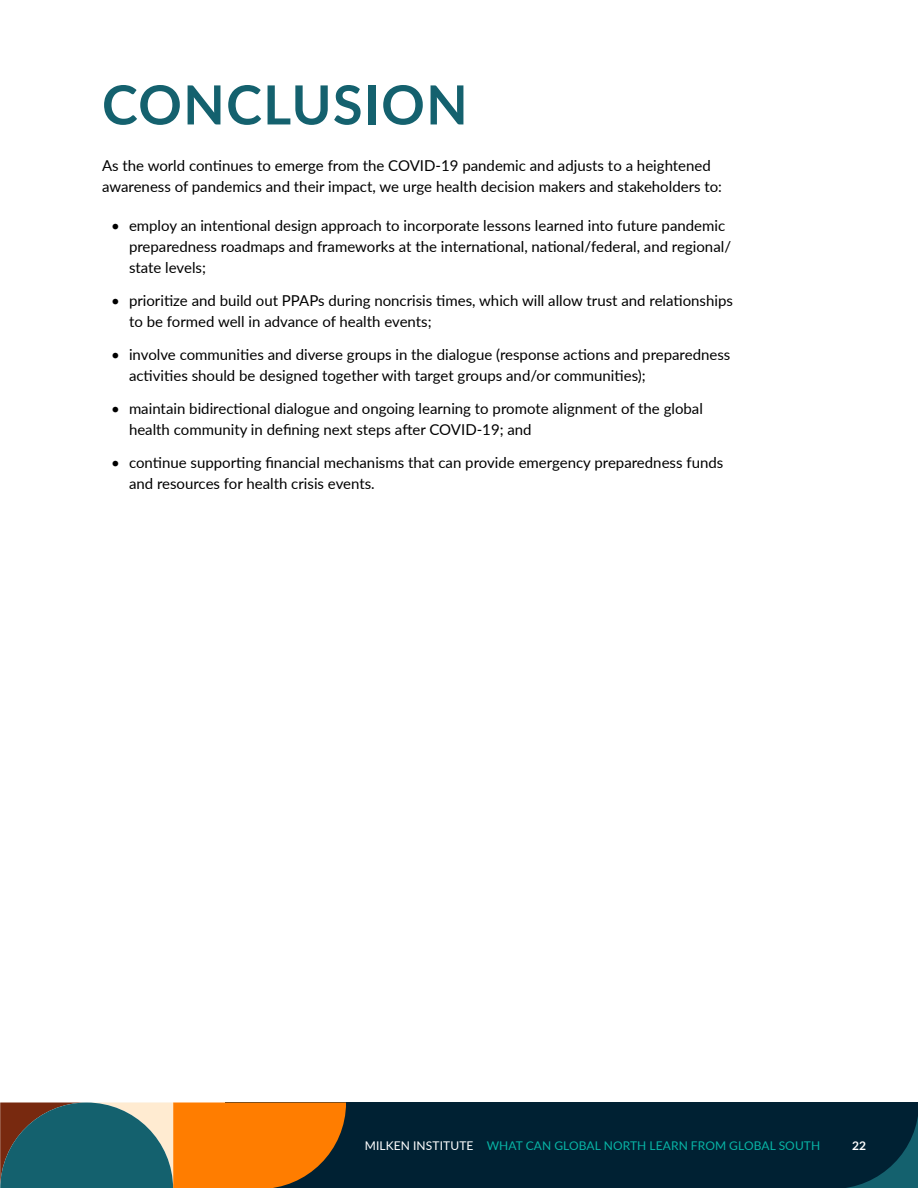
<style>
.page{position:relative;width:918px;height:1188px;background:#fff}
.page>*{position:absolute;margin:0;border:0;box-sizing:border-box;transform-origin:0 0}
.t1{font:700 54px "Lato";letter-spacing:.025em;color:#14616e}
.t2{font:15px/21px "Lato";color:#000}
.t3{font:12px "Lato";letter-spacing:.01em;color:#08b5a6}
.t4{font:700 12px "Lato";color:#fff}
.s1{color:#fff}
</style>
<div class="page">
<div style="left:225px;top:1102px;width:693px;height:86px;background:#002133"></div>
<svg style="left:0;top:1102px;width:346px;height:86px;background:#8e6f3b"></svg>
<svg style="left:847px;top:1117px;width:71px;height:71px"></svg>
<h1 class="t1" style="left:102px;top:65px;width:367px">CONCLUSION</h1>
<p class="t2" style="left:102px;top:154px;width:622px">As the world continues to emerge from the COVID-19 pandemic and adjusts to a heightened awareness of pandemics and their impact, we urge health decision makers and stakeholders to:</p>
<p class="t2" style="left:129px;top:214px;width:604px;text-indent:-18px">• employ an intentional design approach to incorporate lessons learned into future pandemic preparedness roadmaps and frameworks at the international, national/federal, and regional/ state levels;</p>
<p class="t2" style="left:129px;top:289px;width:605px;text-indent:-18px">• prioritize and build out PPAPs during noncrisis times, which will allow trust and relationships to be formed well in advance of health events;</p>
<p class="t2" style="left:129px;top:343px;width:603px;text-indent:-18px">• involve communities and diverse groups in the dialogue (response actions and preparedness activities should be designed together with target groups and/or communities);</p>
<p class="t2" style="left:129px;top:397px;width:575px;text-indent:-18px">• maintain bidirectional dialogue and ongoing learning to promote alignment of the global health community in defining next steps after COVID-19; and</p>
<p class="t2" style="left:129px;top:451px;width:596px;text-indent:-18px">• continue supporting financial mechanisms that can provide emergency preparedness funds and resources for health crisis events.</p>
<p class="t3" style="left:365px;top:1137px;width:457px"><span class="s1">MILKEN INSTITUTE</span> WHAT CAN GLOBAL NORTH LEARN FROM GLOBAL SOUTH</p>
<p class="t4" style="left:852px;top:1136px;width:16px">22</p>
</div>
